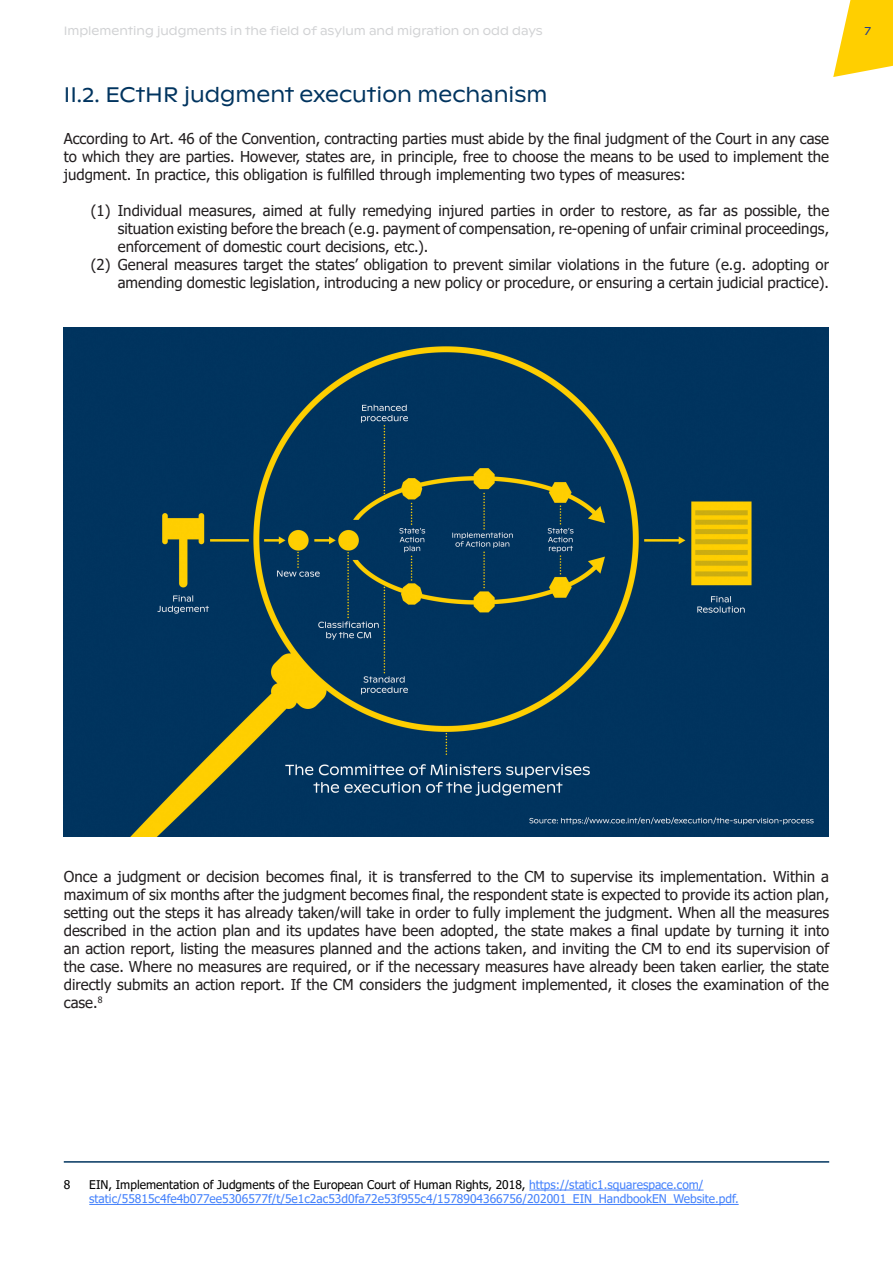
<style>
.page{position:relative;width:893px;height:1263px;background:#fff}
.page>*{position:absolute;margin:0;border:0;box-sizing:border-box;transform-origin:0 0}
.Heading_2{font:21px "ABC Ginto Nord";color:#01345f}
.t1{font:15px/18px "Tahoma";color:#231f20;text-align:justify}
.labjegyzet{font:12px/14.4px "Tahoma";color:#4582fc}
.t2{font:12px "ABC Ginto Nord";color:#d1d2d4}
.t3{font:12px "ABC Ginto Nord";color:#253f8e}
.labjegyzet-2{font:12px "Tahoma";color:#000}
.s1{color:#000}
</style>
<div class="page">
<svg style="left:833px;top:0;width:60px;height:77px"></svg>
<hr style="left:64px;top:1161px;width:765px;height:2px;background:#01345f">
<hr style="left:529px;top:1190px;width:174px;height:1px;background:#4582fc">
<hr style="left:89px;top:1204px;width:650px;height:1px;background:#4582fc">
<img style="left:64px;top:327px;width:765px;height:509px">
<p class="t2" style="left:64px;top:23px;width:480px">Implementing judgments in the field of asylum and migration on odd days</p>
<p class="t3" style="left:865px;top:23px;width:8px">7</p>
<p class="Heading_2" style="left:64px;top:81px;width:485px">II.2. ECtHR judgment execution mechanism</p>
<p class="t1" style="left:64px;top:130px;width:767px">According to Art. 46 of the Convention, contracting parties must abide by the final judgment of the Court in any case to which they are parties. However, states are, in principle, free to choose the means to be used to implement the judgment. In practice, this obligation is fulfilled through implementing two types of measures:</p>
<p class="t1" style="left:118px;top:202px;width:713px;text-indent:-27px">(1) Individual measures, aimed at fully remedying injured parties in order to restore, as far as possible, the situation existing before the breach (e.g. payment of compensation, re-opening of unfair criminal proceedings, enforcement of domestic court decisions, etc.).</p>
<p class="t1" style="left:91px;top:256px;width:740px;text-align:right">(2) General measures target the states’ obligation to prevent similar violations in the future (e.g. adopting or amending domestic legislation, introducing a new policy or procedure, or ensuring a certain judicial practice).</p>
<p class="t1" style="left:64px;top:868px;width:767px">Once a judgment or decision becomes final, it is transferred to the CM to supervise its implementation. Within a maximum of six months after the judgment becomes final, the respondent state is expected to provide its action plan, setting out the steps it has already taken/will take in order to fully implement the judgment. When all the measures described in the action plan and its updates have been adopted, the state makes a final update by turning it into an action report, listing the measures planned and the actions taken, and inviting the CM to end its supervision of the case. Where no measures are required, or if the necessary measures have already been taken earlier, the state directly submits an action report. If the CM considers the judgment implemented, it closes the examination of the case.<sup>8</sup></p>
<p class="labjegyzet-2" style="left:64px;top:1176px;width:8px">8</p>
<p class="labjegyzet" style="left:89px;top:1178px;width:651px"><span class="s1">EIN, Implementation of Judgments of the European Court of Human Rights, 2018,</span> https://static1.squarespace.com/ static/55815c4fe4b077ee5306577f/t/5e1c2ac53d0fa72e53f955c4/1578904366756/202001_EIN_HandbookEN_Website.pdf.</p>
</div>
